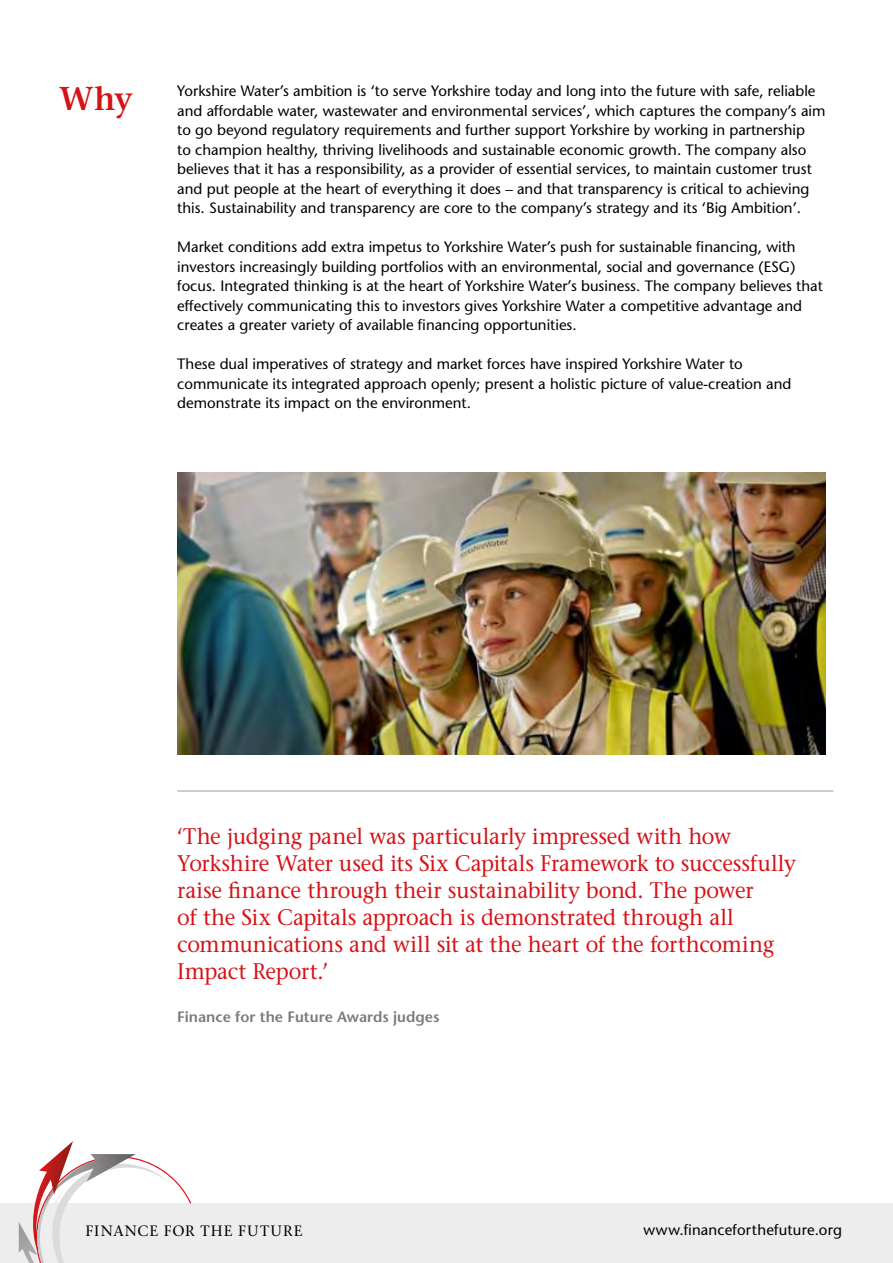
<style>
.page{position:relative;width:893px;height:1263px;background:#fff}
.page>*{position:absolute;margin:0;border:0;box-sizing:border-box;transform-origin:0 0}
.t1{font:600 33px "Stone Serif";color:#d51317;scale:.95 1}
.t2{font:22.5px/27px "Stone Serif";letter-spacing:-.01em;color:#d51317;scale:.95 1}
.t3{font:15px/19.5px "Stone Sans";color:#000}
.t4{font:600 15px "Stone Sans";color:#7c7b7b}
.t5{font:15px "Stone Serif";letter-spacing:.07em;color:#000}
</style>
<div class="page">
<div style="left:0;top:1203px;width:893px;height:60px;background:#ededed"></div>
<svg style="left:19px;top:1141px;width:172px;height:122px"></svg>
<hr style="left:177px;top:791px;width:656px;height:1px;background:#9d9d9c">
<img style="left:177px;top:472px;width:649px;height:283px">
<h1 class="t1" style="left:60px;top:79px;width:79px">Why</h1>
<p class="t3" style="left:177px;top:81px;width:650px">Yorkshire Water’s ambition is ‘to serve Yorkshire today and long into the future with safe, reliable and affordable water, wastewater and environmental services’, which captures the company’s aim to go beyond regulatory requirements and further support Yorkshire by working in partnership<br>to champion healthy, thriving livelihoods and sustainable economic growth. The company also believes that it has a responsibility, as a provider of essential services, to maintain customer trust and put people at the heart of everything it does – and that transparency is critical to achieving this. Sustainability and transparency are core to the company’s strategy and its ‘Big Ambition’.</p>
<p class="t3" style="left:177px;top:237px;width:647px">Market conditions add extra impetus to Yorkshire Water’s push for sustainable financing, with investors increasingly building portfolios with an environmental, social and governance (ESG) focus. Integrated thinking is at the heart of Yorkshire Water’s business. The company believes that effectively communicating this to investors gives Yorkshire Water a competitive advantage and creates a greater variety of available financing opportunities.</p>
<p class="t3" style="left:177px;top:354px;width:616px">These dual imperatives of strategy and market forces have inspired Yorkshire Water to communicate its integrated approach openly; present a holistic picture of value-creation and demonstrate its impact on the environment.</p>
<p class="t2" style="left:177px;top:822px;width:653px">‘The judging panel was particularly impressed with how Yorkshire Water used its Six Capitals Framework to successfully raise finance through their sustainability bond. The power<br>of the Six Capitals approach is demonstrated through all communications and will sit at the heart of the forthcoming Impact Report.’</p>
<p class="t4" style="left:177px;top:1008px;width:264px">Finance for the Future Awards judges</p>
<p class="t5" style="left:85px;top:1222px;width:219px">FINANCE FOR THE FUTURE</p>
<p class="t3" style="left:643px;top:1220px;width:200px">www.financeforthefuture.org</p>
</div>
